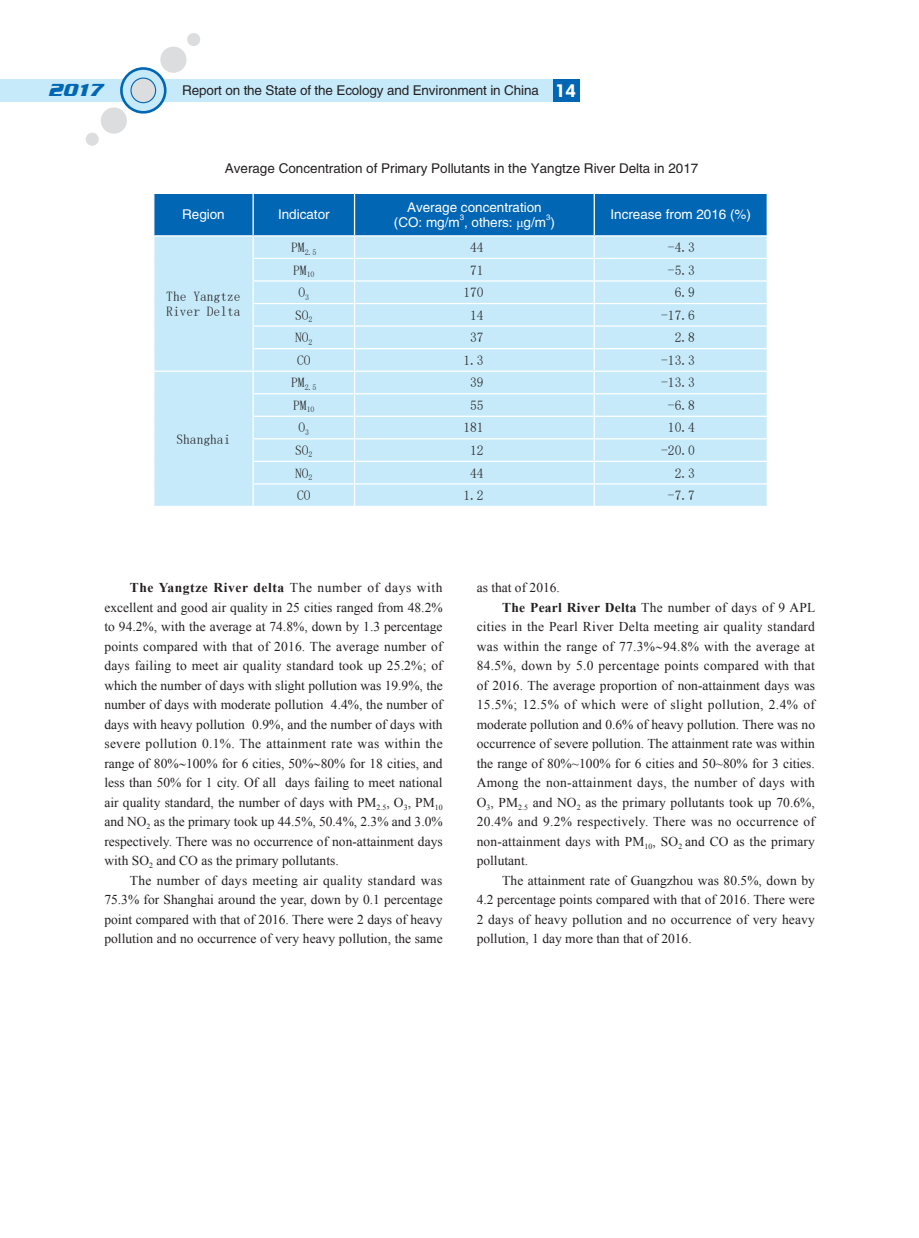
<style>
.page{position:relative;width:919px;height:1238px;background:#fff}
.page>*{position:absolute;margin:0;border:0;box-sizing:border-box;transform-origin:0 0}
.t1{font:italic 700 18px "Serpentine D";color:#0166b3}
.t2{font:13.5px/19.5px "Times New Roman";letter-spacing:.005em;color:#231f20;text-align:justify}
.t3{font:13.5px/15px "Sim Sun";color:#231f20}
.t4{font:13.5px "FZHTJW GB1 0";color:#231f20}
.t5{font:13.5px/15px "FZHTJW GB1 0";color:#fff;text-align:center}
.t6{font:13.5px "Times New Roman";letter-spacing:.03em;color:#231f20}
.t7{font:13.5px "Times New Roman";letter-spacing:.025em;color:#231f20}
.t8{font:7.8px "Sim Sun";color:#231f20}
.t9{font:7.8px "FZHTJW GB1 0";color:#fff}
.s1{font-family:"Geometric 415 BT Black A";font-size:18px;color:#fff}
.s2{font-family:"Times New Roman"}
.s3{font-weight:700}
</style>
<div class="page">
<div style="left:0;top:79px;width:559px;height:23px;background:#c6eafa"></div>
<div style="left:553px;top:79px;width:26px;height:23px;background:#0166b3"></div>
<svg style="left:120px;top:67px;width:46px;height:47px"></svg>
<div style="left:123px;top:70px;width:41px;height:41px;background:#c6eafa;border-radius:50%"></div>
<div style="left:131px;top:78px;width:25px;height:25px;background:#dcdddf;border-radius:50%"></div>
<div style="left:130px;top:78px;width:26px;height:25px;border:1px solid #0166b3;border-radius:50%"></div>
<div style="left:160px;top:47px;width:26px;height:26px;background:#dcdddf;border-radius:50%"></div>
<div style="left:187px;top:33px;width:13px;height:13px;background:#dcdddf;border-radius:50%"></div>
<svg style="left:101px;top:107px;width:26px;height:27px"></svg>
<div style="left:85px;top:132px;width:14px;height:14px;background:#dcdddf;border-radius:50%"></div>
<svg style="left:153px;top:193px;width:614px;height:313px;background:#afd9f0"></svg>
<h1 class="t1" style="left:48px;top:80px;width:62px">2017</h1>
<p class="t4" style="left:182px;top:83px;width:395px">Report on the State of the Ecology and Environment in China <span class="s1">14</span></p>
<p class="t4" style="left:225px;top:161px;width:475px">Average Concentration of Primary Pollutants in the Yangtze River Delta in 2017</p>
<p class="t5" style="left:182px;top:207px;width:44px">Region</p>
<p class="t5" style="left:278px;top:207px;width:53px">Indicator</p>
<p class="t5" style="left:394px;top:200px;width:162px">Average concentration (CO: mg/m , others: <span class="s2">μ</span>g/m )</p>
<p class="t9" style="left:459px;top:213px;width:6px">3</p>
<p class="t9" style="left:546px;top:213px;width:6px">3</p>
<p class="t5" style="left:610px;top:207px;width:142px">Increase from 2016 (%)</p>
<p class="t3" style="left:166px;top:288px;width:76px">The Yangtze<br>River Delta</p>
<p class="t3" style="left:176px;top:431px;width:55px">Shanghai</p>
<p class="t8" style="left:291px;top:248px;width:27px"><sup>PM</sup>2.5</p>
<p class="t3" style="left:470px;top:240px;width:15px">44</p>
<p class="t3" style="left:667px;top:240px;width:28px">-4.3</p>
<p class="t3" style="left:293px;top:262px;width:23px">PM<sub>10</sub></p>
<p class="t3" style="left:470px;top:262px;width:15px">71</p>
<p class="t3" style="left:667px;top:262px;width:28px">-5.3</p>
<p class="t3" style="left:298px;top:285px;width:12px">O<sub>3</sub></p>
<p class="t3" style="left:463px;top:285px;width:22px">170</p>
<p class="t3" style="left:674px;top:285px;width:22px">6.9</p>
<p class="t3" style="left:295px;top:307px;width:19px">SO<sub>2</sub></p>
<p class="t3" style="left:470px;top:307px;width:15px">14</p>
<p class="t3" style="left:661px;top:307px;width:35px">-17.6</p>
<p class="t3" style="left:295px;top:330px;width:19px">NO<sub>2</sub></p>
<p class="t3" style="left:470px;top:330px;width:15px">37</p>
<p class="t3" style="left:674px;top:330px;width:22px">2.8</p>
<p class="t3" style="left:297px;top:352px;width:15px">CO</p>
<p class="t3" style="left:463px;top:352px;width:22px">1.3</p>
<p class="t3" style="left:661px;top:352px;width:35px">-13.3</p>
<p class="t8" style="left:291px;top:383px;width:27px"><sup>PM</sup>2.5</p>
<p class="t3" style="left:470px;top:375px;width:15px">39</p>
<p class="t3" style="left:661px;top:375px;width:35px">-13.3</p>
<p class="t3" style="left:293px;top:397px;width:23px">PM<sub>10</sub></p>
<p class="t3" style="left:470px;top:397px;width:15px">55</p>
<p class="t3" style="left:667px;top:397px;width:28px">-6.8</p>
<p class="t3" style="left:298px;top:420px;width:12px">O<sub>3</sub></p>
<p class="t3" style="left:463px;top:420px;width:22px">181</p>
<p class="t3" style="left:667px;top:420px;width:28px">10.4</p>
<p class="t3" style="left:295px;top:442px;width:19px">SO<sub>2</sub></p>
<p class="t3" style="left:470px;top:442px;width:15px">12</p>
<p class="t3" style="left:661px;top:442px;width:35px">-20.0</p>
<p class="t3" style="left:295px;top:465px;width:19px">NO<sub>2</sub></p>
<p class="t3" style="left:470px;top:465px;width:15px">44</p>
<p class="t3" style="left:674px;top:465px;width:22px">2.3</p>
<p class="t3" style="left:297px;top:487px;width:15px">CO</p>
<p class="t3" style="left:463px;top:487px;width:22px">1.2</p>
<p class="t3" style="left:667px;top:487px;width:28px">-7.7</p>
<p class="t2" style="left:104px;top:577px;width:340px;text-indent:26px"><span class="s3">The Yangtze River delta</span> The number of days with excellent and good air quality in 25 cities ranged from 48.2% to 94.2%, with the average at 74.8%, down by 1.3 percentage points compared with that of 2016. The average number of days failing to meet air quality standard took up 25.2%; of which the number of days with slight pollution was 19.9%, the number of days with moderate pollution 4.4%, the number of days with heavy pollution 0.9%, and the number of days with severe pollution 0.1%. The attainment rate was within the range of 80%∼100% for 6 cities, 50%∼80% for 18 cities, and less than 50% for 1 city. Of all days failing to meet national air quality standard, the number of days with PM<sub>2.5</sub>, O<sub>3</sub>, PM<sub>10 </sub>and NO<sub>2</sub> as the primary took up 44.5%, 50.4%, 2.3% and 3.0% respectively. There was no occurrence of non-attainment days with SO<sub>2</sub> and CO as the primary pollutants.</p>
<p class="t2" style="left:104px;top:870px;width:340px;text-indent:26px">The number of days meeting air quality standard was 75.3% for Shanghai around the year, down by 0.1 percentage point compared with that of 2016. There were 2 days of heavy pollution and no occurrence of very heavy pollution, the same</p>
<p class="t2" style="left:476px;top:577px;width:85px">as that of 2016.</p>
<p class="t2" style="left:502px;top:597px;width:315px"><span class="s3">The Pearl River Delta</span> The number of days of 9 APL</p>
<p class="t2" style="left:476px;top:616px;width:340px">cities in the Pearl River Delta meeting air quality standard</p>
<p class="t2" style="left:476px;top:636px;width:340px">was within the range of 77.3%∼94.8% with the average at</p>
<p class="t2" style="left:476px;top:655px;width:340px">84.5%, down by 5.0 percentage points compared with that</p>
<p class="t2" style="left:476px;top:675px;width:340px">of 2016. The average proportion of non-attainment days was</p>
<p class="t6" style="left:476px;top:695px;width:340px">15.5%; 12.5% of which were of slight pollution, 2.4% of</p>
<p class="t2" style="left:476px;top:714px;width:340px">moderate pollution and 0.6% of heavy pollution. There was no</p>
<p class="t2" style="left:476px;top:733px;width:340px">occurrence of severe pollution. The attainment rate was within</p>
<p class="t2" style="left:476px;top:753px;width:339px">the range of 80%~100% for 6 cities and 50~80% for 3 cities.</p>
<p class="t7" style="left:476px;top:773px;width:340px">Among the non-attainment days, the number of days with</p>
<p class="t2" style="left:476px;top:792px;width:340px">O<sub>3</sub>, PM<sub>2.5</sub> and NO<sub>2</sub> as the primary pollutants took up 70.6%,</p>
<p class="t2" style="left:476px;top:811px;width:340px">20.4% and 9.2% respectively. There was no occurrence of</p>
<p class="t2" style="left:476px;top:831px;width:340px">non-attainment days with PM<sub>10</sub>, SO<sub>2</sub> and CO as the primary</p>
<p class="t2" style="left:476px;top:850px;width:53px">pollutant.</p>
<p class="t2" style="left:502px;top:870px;width:314px">The attainment rate of Guangzhou was 80.5%, down by</p>
<p class="t2" style="left:476px;top:889px;width:340px">4.2 percentage points compared with that of 2016. There were</p>
<p class="t2" style="left:476px;top:909px;width:340px">2 days of heavy pollution and no occurrence of very heavy</p>
<p class="t2" style="left:476px;top:928px;width:216px">pollution, 1 day more than that of 2016.</p>
</div>
